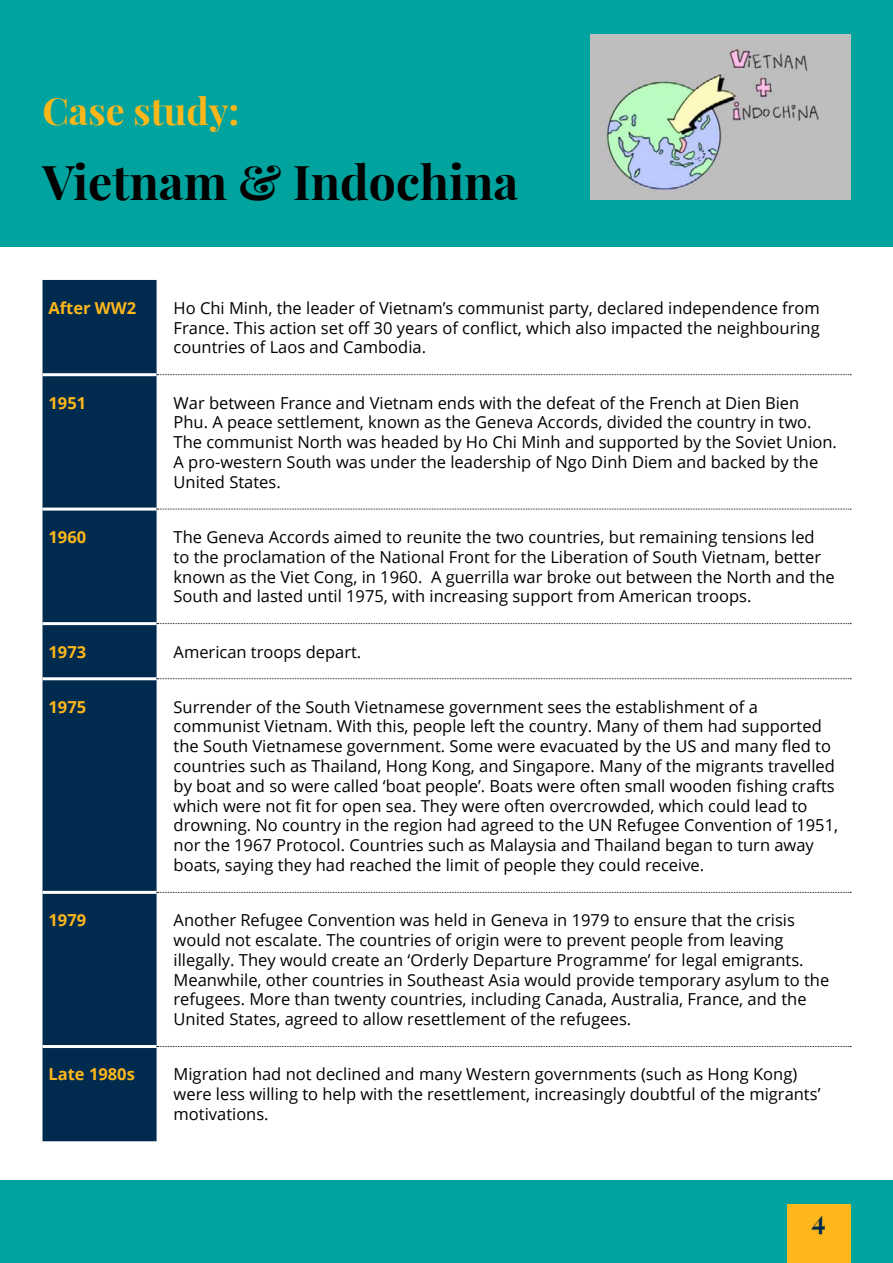
<style>
.page{position:relative;width:893px;height:1263px;background:#fff}
.page>*{position:absolute;margin:0;border:0;box-sizing:border-box;transform-origin:0 0}
.t1{font:700 48px "Playfair Display";color:#000}
.t2{font:700 37.5px "Playfair Display";color:#fdb71b}
.t3{font:700 27px "Playfair Display";color:#002a4e}
.t4{font:16.5px/19.8px "Open Sans";color:#000}
.t5{font:700 16.5px "Open Sans";color:#fdb71b}
</style>
<div class="page">
<div style="left:43px;top:280px;width:114px;height:861px;background:#002a4e"></div>
<hr style="left:43px;top:373px;width:114px;height:3px;background:#fff">
<hr style="left:43px;top:508px;width:114px;height:3px;background:#fff">
<hr style="left:43px;top:622px;width:114px;height:3px;background:#fff">
<hr style="left:43px;top:677px;width:114px;height:3px;background:#fff">
<hr style="left:43px;top:891px;width:114px;height:3px;background:#fff">
<hr style="left:43px;top:1045px;width:114px;height:3px;background:#fff">
<svg style="left:157px;top:374px;width:694px;height:1px"></svg>
<svg style="left:157px;top:509px;width:694px;height:1px"></svg>
<svg style="left:157px;top:623px;width:694px;height:1px"></svg>
<svg style="left:157px;top:678px;width:694px;height:1px"></svg>
<svg style="left:157px;top:892px;width:694px;height:1px"></svg>
<svg style="left:157px;top:1046px;width:694px;height:1px"></svg>
<div style="left:0;top:0;width:893px;height:247px;background:#00a39d"></div>
<div style="left:0;top:1180px;width:893px;height:83px;background:#00a39d"></div>
<img style="left:590px;top:34px;width:260px;height:166px">
<div style="left:787px;top:1205px;width:63px;height:58px;background:#fdb71b"></div>
<h2 class="t2" style="left:43px;top:87px;width:198px">Case study:</h2>
<h1 class="t1" style="left:43px;top:152px;width:477px">Vietnam &amp; Indochina</h1>
<p class="t5" style="left:49px;top:296px;width:89px">After WW2</p>
<p class="t4" style="left:174px;top:297px;width:648px;text-align:justify">Ho Chi Minh, the leader of Vietnam’s communist party, declared independence from France. This action set off 30 years of conflict, which also impacted the neighbouring countries of Laos and Cambodia.</p>
<p class="t5" style="left:49px;top:391px;width:39px">1951</p>
<p class="t4" style="left:174px;top:392px;width:665px">War between France and Vietnam ends with the defeat of the French at Dien Bien Phu. A peace settlement, known as the Geneva Accords, divided the country in two.<br>The communist North was headed by Ho Chi Minh and supported by the Soviet Union.<br>A pro-western South was under the leadership of Ngo Dinh Diem and backed by the United States.</p>
<p class="t5" style="left:49px;top:525px;width:39px">1960</p>
<p class="t4" style="left:174px;top:527px;width:663px">The Geneva Accords aimed to reunite the two countries, but remaining tensions led<br>to the proclamation of the National Front for the Liberation of South Vietnam, better known as the Viet Cong, in 1960. A guerrilla war broke out between the North and the South and lasted until 1975, with increasing support from American troops.</p>
<p class="t5" style="left:49px;top:640px;width:39px">1973</p>
<p class="t4" style="left:174px;top:641px;width:189px">American troops depart.</p>
<p class="t5" style="left:49px;top:695px;width:39px">1975</p>
<p class="t4" style="left:174px;top:696px;width:666px">Surrender of the South Vietnamese government sees the establishment of a communist Vietnam. With this, people left the country. Many of them had supported the South Vietnamese government. Some were evacuated by the US and many fled to countries such as Thailand, Hong Kong, and Singapore. Many of the migrants travelled by boat and so were called ‘boat people’. Boats were often small wooden fishing crafts which were not fit for open sea. They were often overcrowded, which could lead to drowning. No country in the region had agreed to the UN Refugee Convention of 1951, nor the 1967 Protocol. Countries such as Malaysia and Thailand began to turn away boats, saying they had reached the limit of people they could receive.</p>
<p class="t5" style="left:49px;top:908px;width:39px">1979</p>
<p class="t4" style="left:174px;top:910px;width:657px">Another Refugee Convention was held in Geneva in 1979 to ensure that the crisis would not escalate. The countries of origin were to prevent people from leaving illegally. They would create an ‘Orderly Departure Programme’ for legal emigrants.<br>Meanwhile, other countries in Southeast Asia would provide temporary asylum to the refugees. More than twenty countries, including Canada, Australia, France, and the United States, agreed to allow resettlement of the refugees.</p>
<p class="t5" style="left:49px;top:1063px;width:88px">Late 1980s</p>
<p class="t4" style="left:174px;top:1064px;width:648px">Migration had not declined and many Western governments (such as Hong Kong) were less willing to help with the resettlement, increasingly doubtful of the migrants’ motivations.</p>
<h3 class="t3" style="left:812px;top:1203px;width:16px">4</h3>
</div>
